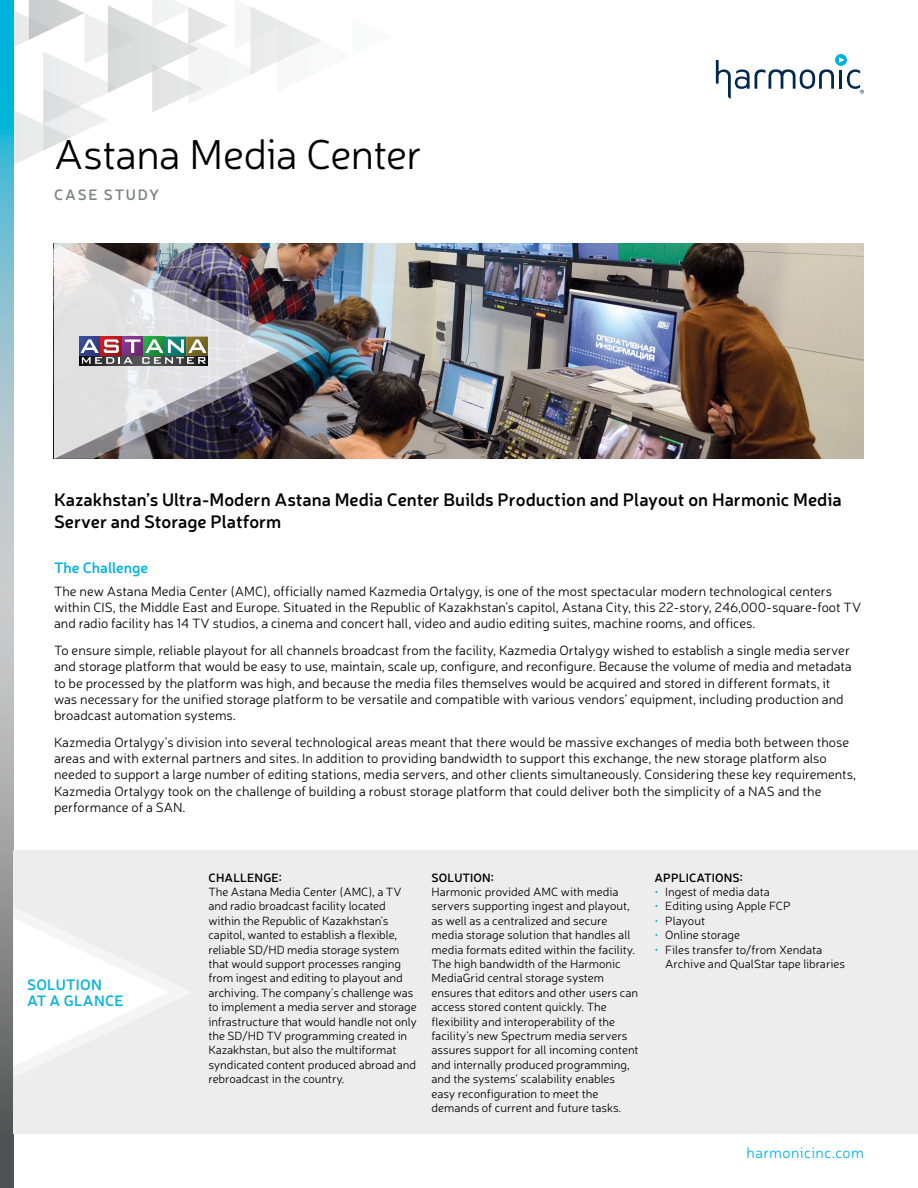
<style>
.page{position:relative;width:918px;height:1188px;background:#fff}
.page>*{position:absolute;margin:0;border:0;box-sizing:border-box;transform-origin:0 0}
.t1{font:300 42px "Neris";letter-spacing:-.015em;color:#000}
.t2{font:600 18px/21.6px "Neris";color:#000}
.t3{font:600 15px/16.5px "Neris";letter-spacing:.015em;color:#00b3dc}
.t4{font:300 15px "Neris";letter-spacing:.03em;color:#00b3dc}
.t5{font:600 15px "Neris";color:#808285}
.t6{font:300 13.5px/16.2px "Neris";color:#000}
.t7{font:300 12px/14.4px "Neris";letter-spacing:-.005em;color:#000}
.t8{font:600 12px "Neris";letter-spacing:.01em;color:#000}
.s1{color:#00b3dc}
</style>
<div class="page">
<svg style="left:14px;top:0;width:307px;height:164px"></svg>
<svg style="left:835px;top:54px;width:12px;height:12px"></svg>
<svg style="left:716px;top:57px;width:148px;height:42px"></svg>
<svg style="left:0;top:0;width:14px;height:1188px;background:#83a9b2"></svg>
<img style="left:319px;top:243px;width:545px;height:216px">
<div style="left:14px;top:850px;width:904px;height:284px;background:#ededee"></div>
<svg style="left:14px;top:918px;width:154px;height:148px"></svg>
<img style="left:280px;top:243px;width:39px;height:216px">
<img style="left:54px;top:243px;width:226px;height:216px">
<svg style="left:80px;top:364px;width:128px;height:1px"></svg>
<svg style="left:80px;top:337px;width:128px;height:27px;background:#7c7c7b"></svg>
<h1 class="t1" style="left:54px;top:128px;width:370px">Astana Media Center</h1>
<p class="t5" style="left:54px;top:185px;width:107px">Cas e Stu dy</p>
<h2 class="t2" style="left:54px;top:488px;width:789px">Kazakhstan’s Ultra-Modern Astana Media Center Builds Production and Playout on Harmonic Media<br>Server and Storage Platform</h2>
<p class="t3" style="left:54px;top:559px;width:96px">The Challenge</p>
<p class="t6" style="left:54px;top:583px;width:809px">The new Astana Media Center (AMC), officially named Kazmedia Ortalygy, is one of the most spectacular modern technological centers within CIS, the Middle East and Europe. Situated in the Republic of Kazakhstan’s capitol, Astana City, this 22-story, 246,000-square-foot TV and radio facility has 14 TV studios, a cinema and concert hall, video and audio editing suites, machine rooms, and offices.</p>
<p class="t6" style="left:54px;top:642px;width:799px">To ensure simple, reliable playout for all channels broadcast from the facility, Kazmedia Ortalygy wished to establish a single media server and storage platform that would be easy to use, maintain, scale up, configure, and reconfigure. Because the volume of media and metadata to be processed by the platform was high, and because the media files themselves would be acquired and stored in different formats, it was necessary for the unified storage platform to be versatile and compatible with various vendors’ equipment, including production and broadcast automation systems.</p>
<p class="t6" style="left:54px;top:734px;width:804px">Kazmedia Ortalygy’s division into several technological areas meant that there would be massive exchanges of media both between those areas and with external partners and sites. In addition to providing bandwidth to support this exchange, the new storage platform also needed to support a large number of editing stations, media servers, and other clients simultaneously. Considering these key requirements, Kazmedia Ortalygy took on the challenge of building a robust storage platform that could deliver both the simplicity of a NAS and the performance of a SAN.</p>
<p class="t3" style="left:27px;top:975px;width:98px">Solution<br>at a Glance</p>
<p class="t8" style="left:208px;top:869px;width:75px">Challenge:</p>
<p class="t7" style="left:208px;top:884px;width:210px">The Astana Media Center (AMC), a TV and radio broadcast facility located within the Republic of Kazakhstan’s capitol, wanted to establish a flexible, reliable SD/HD media storage system that would support processes ranging from ingest and editing to playout and archiving. The company’s challenge was to implement a media server and storage infrastructure that would handle not only the SD/HD TV programming created in Kazakhstan, but also the multiformat syndicated content produced abroad and rebroadcast in the country.</p>
<p class="t8" style="left:432px;top:869px;width:64px">Solution:</p>
<p class="t7" style="left:431px;top:884px;width:209px">Harmonic provided AMC with media servers supporting ingest and playout, as well as a centralized and secure media storage solution that handles all media formats edited within the facility.<br>The high bandwidth of the Harmonic MediaGrid central storage system ensures that editors and other users can access stored content quickly. The flexibility and interoperability of the facility’s new Spectrum media servers assures support for all incoming content and internally produced programming, and the systems’ scalability enables easy reconfiguration to meet the demands of current and future tasks.</p>
<p class="t8" style="left:655px;top:869px;width:43px">Applicat</p>
<p class="t8" style="left:712px;top:869px;width:32px">ions:</p>
<p class="t7" style="left:654px;top:884px;width:117px"><span class="s1">•</span> Ingest of media data</p>
<p class="t7" style="left:654px;top:899px;width:138px"><span class="s1">•</span> Editing using Apple FCP</p>
<p class="t7" style="left:654px;top:913px;width:52px"><span class="s1">•</span> Playout</p>
<p class="t7" style="left:654px;top:927px;width:87px"><span class="s1">•</span> Online storage</p>
<p class="t7" style="left:665px;top:942px;width:181px;text-indent:-11px"><span class="s1">•</span> Files transfer to/from Xendata<br>Archive and QualStar tape libraries</p>
<p class="t4" style="left:747px;top:1143px;width:119px">harmonicinc.com</p>
</div>
